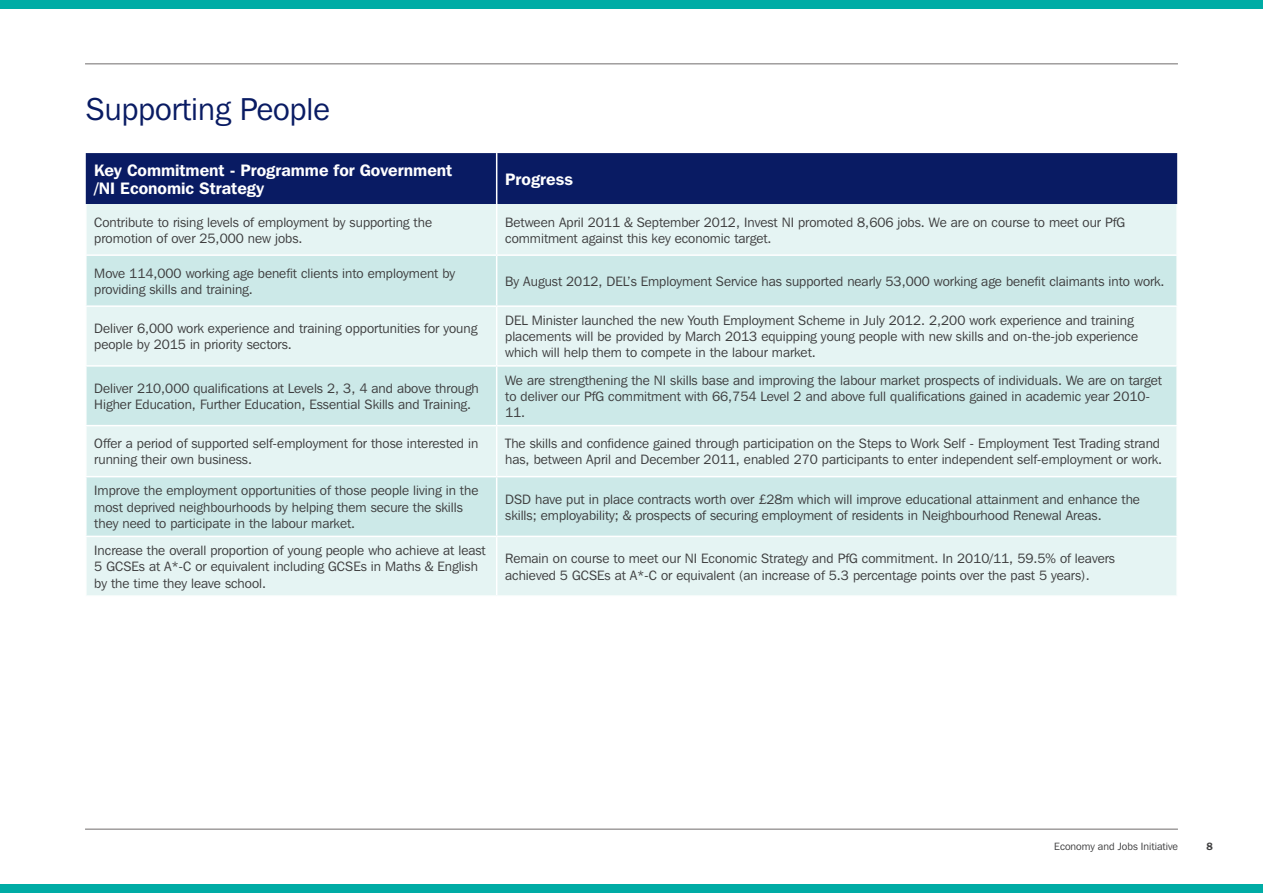
<style>
.page{position:relative;width:1263px;height:893px;background:#fff}
.page>*{position:absolute;margin:0;border:0;box-sizing:border-box;transform-origin:0 0}
.t1{font:31.5px "Franklin Gothic IT Cby BT";color:#091b63}
.t2{font:600 16.5px/18px "Franklin Gothic IT Cby BT";color:#fff}
.t3{font:13.5px/16.2px "Franklin Gothic IT Cby BT";color:#3e3e3f}
.t4{font:10.5px "Franklin Gothic IT Cby BT";color:#3e3e3f}
.t5{font:600 10.5px "Franklin Gothic IT Cby BT";color:#3e3e3f}
</style>
<div class="page">
<div style="left:86px;top:153px;width:1091px;height:51px;background:#091b63"></div>
<div style="left:87px;top:204px;width:1089px;height:391px;background:#e5f4f3"></div>
<svg style="left:87px;top:256px;width:1089px;height:280px;background:#d6edec"></svg>
<hr style="left:496px;top:153px;width:1px;height:51px;background:#fff">
<hr style="left:496px;top:204px;width:1px;height:50px;background:#fff">
<hr style="left:85px;top:254px;width:412px;height:2px;background:#fff">
<hr style="left:497px;top:254px;width:681px;height:2px;background:#fff">
<hr style="left:496px;top:256px;width:1px;height:49px;background:#fff">
<hr style="left:85px;top:305px;width:412px;height:2px;background:#fff">
<hr style="left:497px;top:305px;width:681px;height:2px;background:#fff">
<hr style="left:496px;top:307px;width:1px;height:58px;background:#fff">
<hr style="left:85px;top:365px;width:412px;height:2px;background:#fff">
<hr style="left:497px;top:365px;width:681px;height:2px;background:#fff">
<hr style="left:496px;top:367px;width:1px;height:58px;background:#fff">
<hr style="left:85px;top:425px;width:412px;height:1px;background:#fff">
<hr style="left:497px;top:425px;width:681px;height:1px;background:#fff">
<hr style="left:496px;top:426px;width:1px;height:50px;background:#fff">
<hr style="left:85px;top:476px;width:412px;height:1px;background:#fff">
<hr style="left:497px;top:476px;width:681px;height:1px;background:#fff">
<hr style="left:496px;top:477px;width:1px;height:59px;background:#fff">
<hr style="left:85px;top:536px;width:412px;height:1px;background:#fff">
<hr style="left:497px;top:536px;width:681px;height:1px;background:#fff">
<hr style="left:496px;top:537px;width:1px;height:58px;background:#fff">
<hr style="left:85px;top:63px;width:1093px;height:2px;background:#9f9d9d">
<hr style="left:85px;top:828px;width:1093px;height:2px;background:#9f9d9d">
<div style="left:0;top:884px;width:1263px;height:9px;background:#00aca5"></div>
<div style="left:0;top:0;width:1263px;height:9px;background:#00aca5"></div>
<h1 class="t1" style="left:86px;top:89px;width:246px">Supporting People</h1>
<p class="t2" style="left:94px;top:161px;width:359px">Key Commitment - Programme for Government /NI Economic Strategy</p>
<p class="t2" style="left:505px;top:170px;width:69px">Progress</p>
<p class="t3" style="left:94px;top:214px;width:339px">Contribute to rising levels of employment by supporting the promotion of over 25,000 new jobs.</p>
<p class="t3" style="left:505px;top:214px;width:621px">Between April 2011 &amp; September 2012, Invest NI promoted 8,606 jobs. We are on course to meet our PfG commitment against this key economic target.</p>
<p class="t3" style="left:94px;top:265px;width:362px">Move 114,000 working age benefit clients into employment by providing skills and training.</p>
<p class="t3" style="left:505px;top:273px;width:661px">By August 2012, DEL’s Employment Service has supported nearly 53,000 working age benefit claimants into work.</p>
<p class="t3" style="left:94px;top:320px;width:385px">Deliver 6,000 work experience and training opportunities for young people by 2015 in priority sectors.</p>
<p class="t3" style="left:505px;top:312px;width:634px">DEL Minister launched the new Youth Employment Scheme in July 2012. 2,200 work experience and training placements will be provided by March 2013 equipping young people with new skills and on-the-job experience which will help them to compete in the labour market.</p>
<p class="t3" style="left:94px;top:380px;width:386px">Deliver 210,000 qualifications at Levels 2, 3, 4 and above through<br>Higher Education, Further Education, Essential Skills and Training.</p>
<p class="t3" style="left:505px;top:372px;width:658px">We are strengthening the NI skills base and improving the labour market prospects of individuals. We are on target to deliver our PfG commitment with 66,754 Level 2 and above full qualifications gained in academic year 2010-<br>11.</p>
<p class="t3" style="left:94px;top:435px;width:385px">Offer a period of supported self-employment for those interested in running their own business.</p>
<p class="t3" style="left:505px;top:435px;width:658px">The skills and confidence gained through participation on the Steps to Work Self - Employment Test Trading strand has, between April and December 2011, enabled 270 participants to enter independent self-employment or work.</p>
<p class="t3" style="left:94px;top:482px;width:386px">Improve the employment opportunities of those people living in the most deprived neighbourhoods by helping them secure the skills they need to participate in the labour market.</p>
<p class="t3" style="left:505px;top:491px;width:636px">DSD have put in place contracts worth over £28m which will improve educational attainment and enhance the skills; employability; &amp; prospects of securing employment of residents in Neighbourhood Renewal Areas.</p>
<p class="t3" style="left:94px;top:542px;width:393px">Increase the overall proportion of young people who achieve at least<br>5 GCSEs at A*-C or equivalent including GCSEs in Maths &amp; English by the time they leave school.</p>
<p class="t3" style="left:505px;top:550px;width:611px">Remain on course to meet our NI Economic Strategy and PfG commitment. In 2010/11, 59.5% of leavers achieved 5 GCSEs at A*-C or equivalent (an increase of 5.3 percentage points over the past 5 years).</p>
<p class="t4" style="left:1054px;top:840px;width:125px">Economy and Jobs Initiative</p>
<p class="t5" style="left:1206px;top:840px;width:8px">8</p>
</div>
